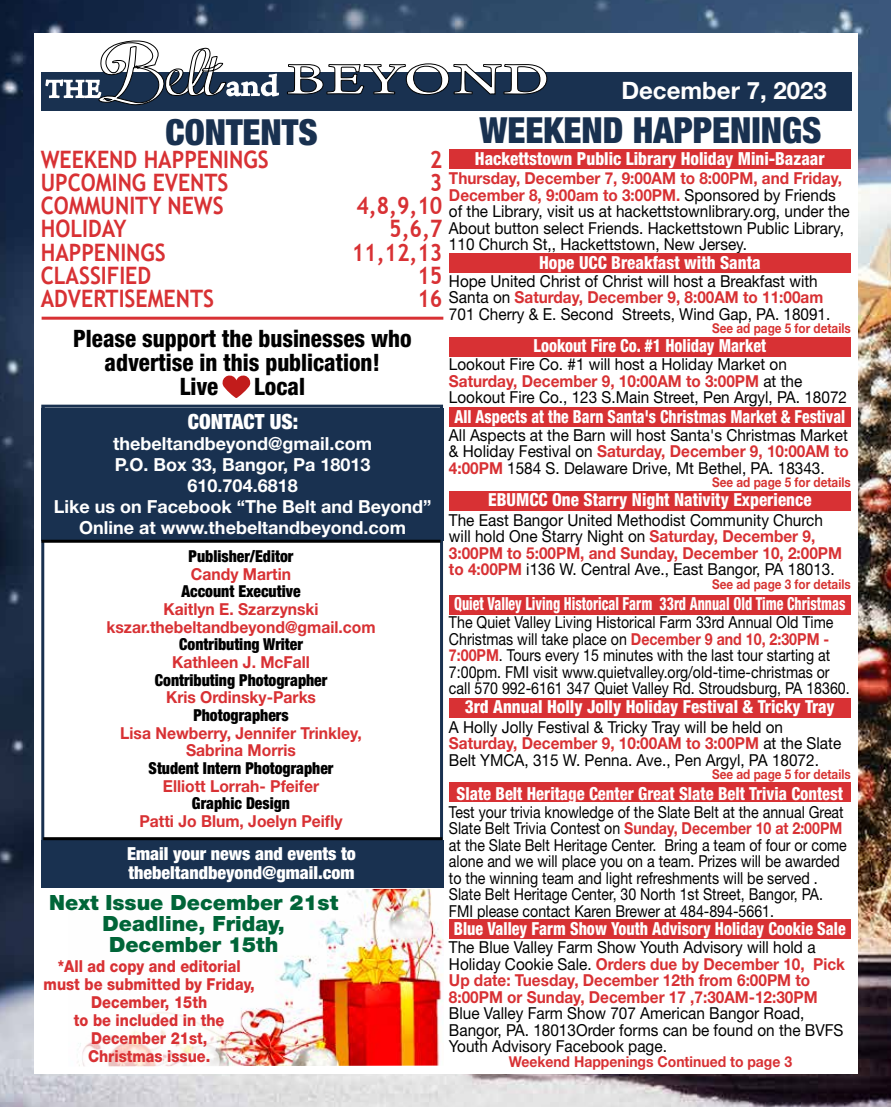
<style>
.page{position:relative;width:891px;height:1107px;background:#fff}
.page>*{position:absolute;margin:0;border:0;box-sizing:border-box;transform-origin:0 0}
.t1{font:900 condensed 36px "Helvetica Neue LT Std";color:#193150}
.t2{font:700 24px "Trebuchet MS";color:#d83134;scale:.89 1}
.t3{font:800 condensed 24px "Helvetica Neue LT Std";color:#000;scale:.96 1}
.t4{font:700 24px "Helvetica Neue LT Std";color:#fff}
.t5{font:900 21px/21px "Helvetica Neue LT Std";color:#006538;text-align:center}
.t6{font:900 condensed 21px "Helvetica Neue LT Std";color:#fff}
.t7{font:800 condensed 18px "Helvetica Neue LT Std";color:#fff;scale:.95 1}
.t8{font:700 18px/21px "Helvetica Neue LT Std";color:#fff;text-align:center}
.t9{font:800 condensed 18px "Helvetica Neue LT Std";color:#fff;scale:.89 1}
.t10{font:800 condensed 18px "Helvetica Neue LT Std";color:#fff;scale:.77 1}
.t11{font:900 condensed 18px/19.5px "Helvetica Neue LT Std";color:#fff}
.t12{font:800 condensed 18px "Helvetica Neue LT Std";color:#fff;scale:.92 1}
.t13{font:800 condensed 18px "Helvetica Neue LT Std";color:#fff;scale:.87 1}
.t14{font:16.5px/16.5px "Helvetica Neue LT Std";color:#000;scale:.93 1}
.t15{font:16.5px/16.5px "Helvetica Neue LT Std";color:#000;scale:.86 1}
.t16{font:700 16.5px/17.7px "Helvetica Neue LT Std";color:#d83134;text-align:center;scale:.95 1}
.t17{font:700 16.5px/16.5px "Helvetica Neue LT Std";color:#d83134;scale:.93 1}
.t18{font:900 condensed 16.5px "Helvetica Neue LT Std";color:#000;scale:.95 1}
.t19{font:800 16.5px/18px "Helvetica Neue LT Std";color:#d83134;text-align:center;scale:.88 1}
.t20{font:700 15px "Helvetica Neue LT Std";color:#d83134;scale:.93 1}
.t21{font:700 13.5px "Helvetica Neue LT Std";color:#d73332;scale:.87 1}
.s1{font-weight:700;color:#d83134}
.s2{font-weight:400;color:#000}
</style>
<div class="page">
<img style="left:0;top:0;width:891px;height:1107px">
<div style="left:35px;top:34px;width:823px;height:1040px;background:#fff"></div>
<div style="left:41px;top:73px;width:810px;height:38px;background:#193150"></div>
<svg style="left:287px;top:63px;width:261px;height:32px"></svg>
<svg style="left:45px;top:24px;width:235px;height:82px"></svg>
<div style="left:41px;top:840px;width:403px;height:48px;background:#193150"></div>
<div style="left:41px;top:408px;width:403px;height:133px;background:#193150"></div>
<div style="left:41px;top:405px;width:402px;height:483px;border:3px solid #193150"></div>
<hr style="left:42px;top:540px;width:399px;height:3px;background:#000">
<hr style="left:43px;top:837px;width:399px;height:3px;background:#000">
<svg style="left:222px;top:375px;width:29px;height:23px"></svg>
<hr style="left:42px;top:317px;width:401px;height:3px;background:#d83134">
<div style="left:450px;top:149px;width:401px;height:20px;background:#d83134"></div>
<div style="left:450px;top:782px;width:401px;height:20px;background:#d83134"></div>
<div style="left:450px;top:253px;width:401px;height:20px;background:#d83134"></div>
<div style="left:450px;top:337px;width:401px;height:19px;background:#d83134"></div>
<div style="left:450px;top:407px;width:401px;height:20px;background:#d83134"></div>
<div style="left:450px;top:491px;width:401px;height:19px;background:#d83134"></div>
<img style="left:264px;top:889px;width:180px;height:177px">
<div style="left:34px;top:949px;width:230px;height:124px;background:#fff"></div>
<div style="left:450px;top:919px;width:401px;height:20px;background:#d83134"></div>
<div style="left:450px;top:595px;width:401px;height:19px;background:#d83134"></div>
<div style="left:450px;top:698px;width:401px;height:19px;background:#d83134"></div>
<h2 class="t4" style="left:621px;top:76px;width:207px">December 7, 2023</h2>
<h1 class="t1" style="left:479px;top:108px;width:344px">WEEKEND HAPPENINGS</h1>
<h1 class="t1" style="left:165px;top:110px;width:154px">CONTENTS</h1>
<h2 class="t2" style="left:41px;top:144px;width:258px">WEEKEND HAPPENINGS</h2>
<h2 class="t2" style="left:430px;top:144px;width:16px">2</h2>
<h2 class="t2" style="left:41px;top:167px;width:213px">UPCOMING EVENTS</h2>
<h2 class="t2" style="left:430px;top:167px;width:16px">3</h2>
<h2 class="t2" style="left:41px;top:191px;width:207px">COMMUNITY NEWS</h2>
<h2 class="t2" style="left:356px;top:191px;width:98px">4,8,9,10</h2>
<h2 class="t2" style="left:41px;top:214px;width:98px">HOLIDAY</h2>
<h2 class="t2" style="left:389px;top:214px;width:61px">5,6,7</h2>
<h2 class="t2" style="left:41px;top:237px;width:142px">HAPPENINGS</h2>
<h2 class="t2" style="left:352px;top:237px;width:104px">11,12,13</h2>
<h2 class="t2" style="left:41px;top:260px;width:126px">CLASSIFIED</h2>
<h2 class="t2" style="left:417px;top:260px;width:30px">15</h2>
<h2 class="t2" style="left:41px;top:284px;width:196px">ADVERTISEMENTS</h2>
<h2 class="t2" style="left:417px;top:284px;width:30px">16</h2>
<p class="t7" style="left:475px;top:147px;width:370px">Hackettstown Public Library Holiday Mini-Bazaar</p>
<p class="t14" style="left:449px;top:170px;width:433px"><span class="s1">Thursday, December 7, 9:00AM to 8:00PM, and Friday, December 8, 9:00am to 3:00PM.</span> Sponsored by Friends of the Library, visit us at hackettstownlibrary.org, under the About button select Friends. Hackettstown Public Library, 110 Church St,, Hackettstown, New Jersey.</p>
<p class="t7" style="left:539px;top:251px;width:235px">Hope UCC Breakfast with Santa</p>
<p class="t14" style="left:449px;top:272px;width:412px">Hope United Christ of Christ will host a Breakfast with<br>Santa on <span class="s1">Saturday, December 9, 8:00AM to 11:00am<br></span>701 Cherry &amp; E. Second Streets, Wind Gap, PA. 18091.</p>
<p class="t21" style="left:712px;top:320px;width:161px">See ad page 5 for details</p>
<p class="t9" style="left:534px;top:335px;width:263px">Lookout Fire Co. #1 Holiday Market</p>
<p class="t14" style="left:449px;top:356px;width:430px">Lookout Fire Co. #1 will host a Holiday Market on<br><span class="s1">Saturday, December 9, 10:00AM to 3:00PM</span> at the<br>Lookout Fire Co., 123 S.Main Street, Pen Argyl, PA. 18072</p>
<p class="t13" style="left:454px;top:405px;width:451px">All Aspects at the Barn Santa's Christmas Market &amp; Festival</p>
<p class="t14" style="left:449px;top:426px;width:432px;text-align:justify">All Aspects at the Barn will host Santa's Christmas Market &amp; Holiday Festival on <span class="s1">Saturday, December 9, 10:00AM to 4:00PM</span> 1584 S. Delaware Drive, Mt Bethel, PA. 18343.</p>
<p class="t21" style="left:712px;top:474px;width:161px">See ad page 5 for details</p>
<p class="t7" style="left:488px;top:489px;width:342px">EBUMCC One Starry Night Nativity Experience</p>
<p class="t14" style="left:449px;top:512px;width:424px">The East Bangor United Methodist Community Church will hold One Starry Night on <span class="s1">Saturday, December 9, 3:00PM to 5:00PM, and Sunday, December 10, 2:00PM to 4:00PM</span> i136 W. Central Ave., East Bangor, PA 18013.</p>
<p class="t21" style="left:712px;top:576px;width:161px">See ad page 3 for details</p>
<h2 class="t3" style="left:73px;top:323px;width:354px">Please support the businesses who</h2>
<h2 class="t3" style="left:105px;top:347px;width:289px">advertise in this publication!</h2>
<h2 class="t3" style="left:180px;top:371px;width:42px">Live</h2>
<h2 class="t3" style="left:254px;top:371px;width:54px">Local</h2>
<p class="t6" style="left:188px;top:408px;width:112px">CONTACT US:</p>
<p class="t8" style="left:54px;top:432px;width:379px">thebeltandbeyond@gmail.com<br>P.O. Box 33, Bangor, Pa 18013<br>610.704.6818<br>Like us on Facebook “The Belt and Beyond”<br>Online at www.thebeltandbeyond.com</p>
<p class="t18" style="left:189px;top:546px;width:112px">Publisher/Editor</p>
<p class="t16" style="left:191px;top:565px;width:107px">Candy Martin</p>
<p class="t18" style="left:182px;top:581px;width:127px">Account Executive</p>
<p class="t16" style="left:107px;top:600px;width:285px">Kaitlyn E. Szarzynski kszar.thebeltandbeyond@gmail.com</p>
<p class="t18" style="left:179px;top:634px;width:132px">Contributing Writer</p>
<p class="t16" style="left:172px;top:653px;width:147px">Kathleen J. McFall</p>
<p class="t18" style="left:155px;top:670px;width:183px">Contributing Photographer</p>
<p class="t16" style="left:166px;top:688px;width:159px">Kris Ordinsky-Parks</p>
<p class="t18" style="left:193px;top:705px;width:102px">Photographers</p>
<p class="t16" style="left:120px;top:724px;width:256px">Lisa Newberry, Jennifer Trinkley,<br>Sabrina Morris</p>
<p class="t18" style="left:149px;top:758px;width:196px">Student Intern Photographer</p>
<p class="t16" style="left:163px;top:777px;width:166px">Elliott Lorrah- Pfeifer</p>
<p class="t18" style="left:192px;top:793px;width:105px">Graphic Design</p>
<p class="t16" style="left:139px;top:812px;width:215px">Patti Jo Blum, Joelyn Peifly</p>
<p class="t11" style="left:127px;top:843px;width:230px">Email your news and events to thebeltandbeyond@gmail.com</p>
<p class="t10" style="left:454px;top:593px;width:510px">Quiet Valley Living Historical Farm 33rd Annual Old Time Christmas</p>
<p class="t15" style="left:449px;top:614px;width:468px">The Quiet Valley Living Historical Farm 33rd Annual Old Time Christmas will take place on <span class="s1">December 9 and 10, 2:30PM - 7:00PM</span>. Tours every 15 minutes with the last tour starting at 7:00pm. FMI visit www.quietvalley.org/old-time-christmas or call 570 992-6161 347 Quiet Valley Rd. Stroudsburg, PA 18360.</p>
<p class="t7" style="left:465px;top:696px;width:391px">3rd Annual Holly Jolly Holiday Festival &amp; Tricky Tray</p>
<p class="t14" style="left:449px;top:719px;width:423px">A Holly Jolly Festival &amp; Tricky Tray will be held on<br><span class="s1">Saturday, December 9, 10:00AM to 3:00PM</span> at the Slate<br>Belt YMCA, 315 W. Penna. Ave., Pen Argyl, PA 18072.</p>
<p class="t21" style="left:712px;top:766px;width:161px">See ad page 5 for details</p>
<p class="t12" style="left:457px;top:782px;width:422px">Slate Belt Heritage Center Great Slate Belt Trivia Contest</p>
<p class="t15" style="left:449px;top:803px;width:464px">Test your trivia knowledge of the Slate Belt at the annual Great Slate Belt Trivia Contest on <span class="s1">Sunday, December 10 at 2:00PM </span>at the Slate Belt Heritage Center. Bring a team of four or come alone and we will place you on a team. Prizes will be awarded to the winning team and light refreshments will be served .<br>Slate Belt Heritage Center, 30 North 1st Street, Bangor, PA.<br>FMI please contact Karen Brewer at 484-894-5661.</p>
<p class="t5" style="left:49px;top:892px;width:291px">Next Issue December 21st<br>Deadline, Friday,<br>December 15th</p>
<p class="t9" style="left:454px;top:918px;width:442px">Blue Valley Farm Show Youth Advisory Holiday Cookie Sale</p>
<p class="t17" style="left:449px;top:939px;width:427px"><span class="s2">The Blue Valley Farm Show Youth Advisory will hold a Holiday Cookie Sale.</span> Orders due by December 10, Pick Up date: Tuesday, December 12th from 6:00PM to 8:00PM or Sunday, December 17 ,7:30AM-12:30PM</p>
<p class="t14" style="left:449px;top:1005px;width:426px">Blue Valley Farm Show 707 American Bangor Road,<br>Bangor, PA. 18013Order forms can be found on the BVFS<br>Youth Advisory Facebook page.</p>
<p class="t19" style="left:44px;top:957px;width:241px">*All ad copy and editorial must be submitted by Friday,<br>December, 15th<br>to be included in the<br>December 21st,<br>Christmas issue.</p>
<p class="t20" style="left:509px;top:1052px;width:306px">Weekend Happenings Continued to page 3</p>
</div>
